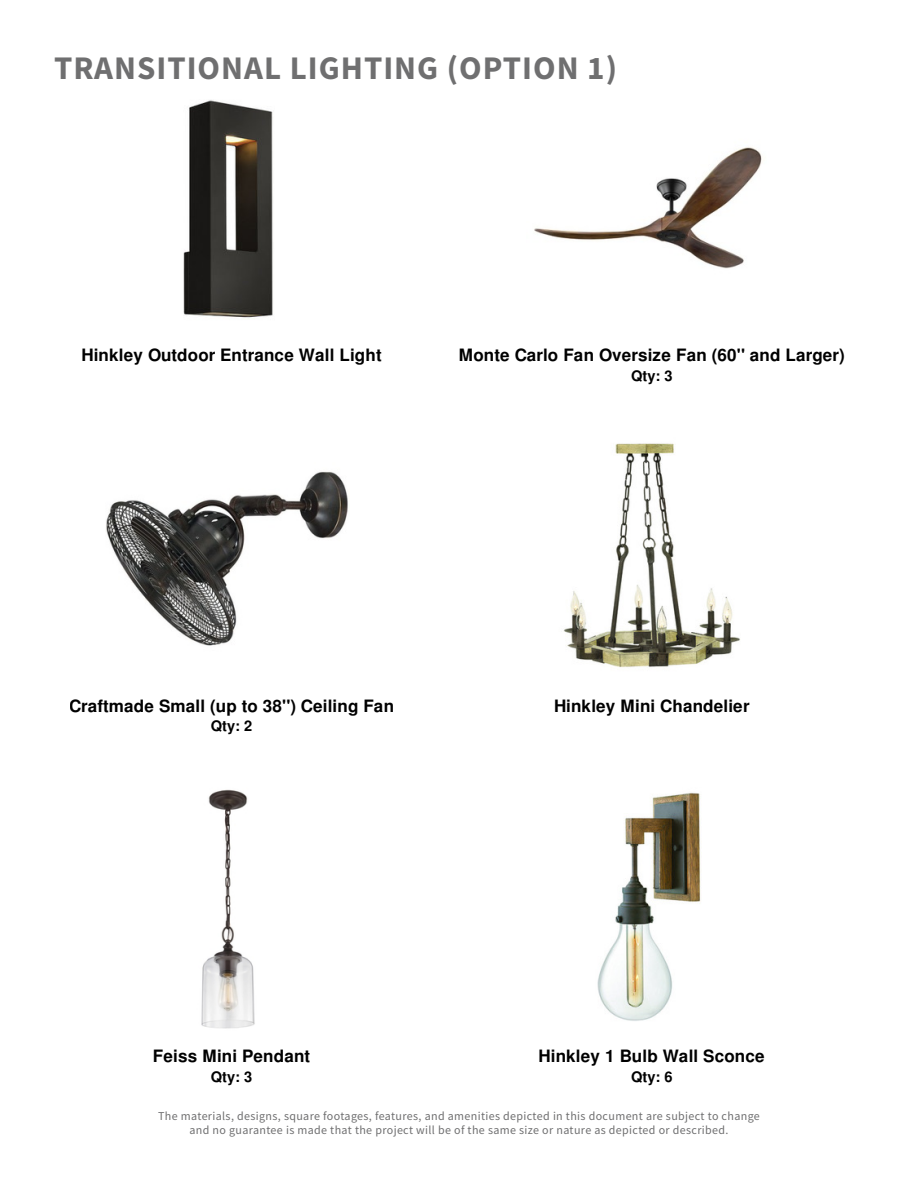
<style>
.page{position:relative;width:918px;height:1188px;background:#fff}
.page>*{position:absolute;margin:0;border:0;box-sizing:border-box;transform-origin:0 0}
.t1{font:700 33px "Source Sans Pro";letter-spacing:.03em;color:#6f6f70}
.t2{font:700 17.1px "Nimbus San L";letter-spacing:.01em;color:#000}
.t3{font:700 14.55px "Nimbus San L";color:#000}
.t4{font:12px/14.4px "Source Sans Pro";letter-spacing:.03em;color:#6f6f70;text-align:center}
</style>
<div class="page">
<img style="left:183px;top:100px;width:90px;height:218px">
<img style="left:534px;top:147px;width:228px;height:122px">
<img style="left:106px;top:471px;width:242px;height:175px">
<img style="left:563px;top:443px;width:177px;height:225px">
<img style="left:201px;top:789px;width:54px;height:240px">
<img style="left:597px;top:792px;width:104px;height:229px">
<p class="t1" style="left:54px;top:45px;width:565px">TRANSITIONAL LIGHTING (OPTION 1)</p>
<p class="t2" style="left:82px;top:349px;width:302px">Hinkley Outdoor Entrance Wall Light</p>
<p class="t2" style="left:459px;top:349px;width:388px">Monte Carlo Fan Oversize Fan (60'' and Larger)</p>
<p class="t3" style="left:631px;top:370px;width:43px">Qty: 3</p>
<p class="t2" style="left:69px;top:699px;width:327px">Craftmade Small (up to 38'') Ceiling Fan</p>
<p class="t3" style="left:211px;top:721px;width:43px">Qty: 2</p>
<p class="t2" style="left:153px;top:1050px;width:159px">Feiss Mini Pendant</p>
<p class="t3" style="left:211px;top:1071px;width:43px">Qty: 3</p>
<p class="t2" style="left:554px;top:699px;width:197px">Hinkley Mini Chandelier</p>
<p class="t2" style="left:539px;top:1050px;width:228px">Hinkley 1 Bulb Wall Sconce</p>
<p class="t3" style="left:631px;top:1071px;width:43px">Qty: 6</p>
<p class="t4" style="left:158px;top:1108px;width:603px">The materials, designs, square footages, features, and amenities depicted in this document are subject to change and no guarantee is made that the project will be of the same size or nature as depicted or described.</p>
</div>
